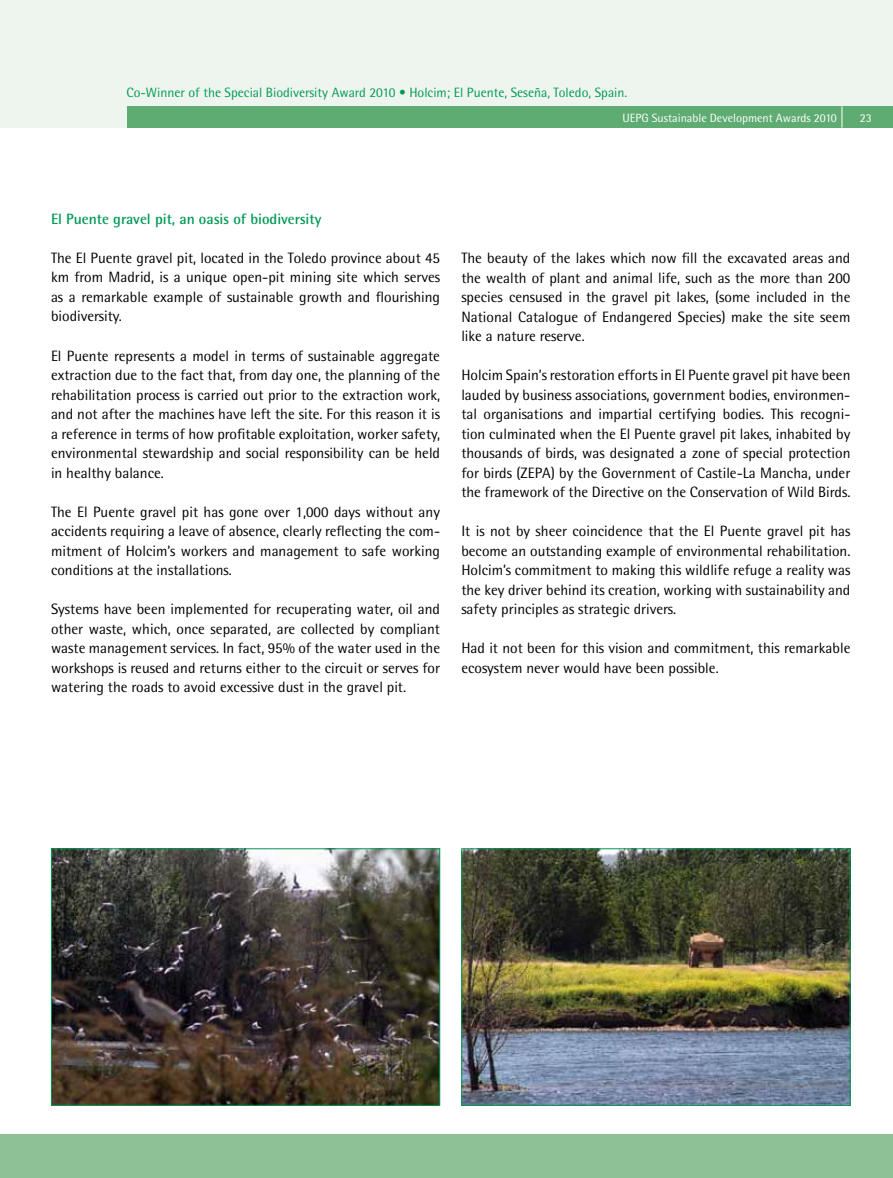
<style>
.page{position:relative;width:893px;height:1178px;background:#fff}
.page>*{position:absolute;margin:0;border:0;box-sizing:border-box;transform-origin:0 0}
.t1{font:15px/19.5px "Rotis Semi Sans";color:#000;text-align:justify}
.t2{font:700 15px "Rotis Semi Sans";color:#029955}
.t3{font:13.5px "Rotis Semi Sans";color:#029955}
.t4{font:12px "Rotis Semi Sans";color:#fff}
</style>
<div class="page">
<div style="left:0;top:0;width:893px;height:128px;background:#eef5ee"></div>
<div style="left:0;top:1135px;width:893px;height:43px;background:#8ec196"></div>
<div style="left:128px;top:106px;width:765px;height:22px;background:#5fac73"></div>
<svg style="left:842px;top:106px;width:1px;height:22px"></svg>
<img style="left:53px;top:850px;width:385px;height:254px">
<div style="left:51px;top:848px;width:389px;height:258px;border:1px solid #029955"></div>
<img style="left:463px;top:850px;width:385px;height:254px">
<div style="left:461px;top:848px;width:389px;height:258px;border:1px solid #029955"></div>
<p class="t3" style="left:126px;top:85px;width:502px">Co-Winner of the Special Biodiversity Award 2010 • Holcim; El Puente, Seseña, Toledo, Spain.</p>
<p class="t4" style="left:622px;top:110px;width:216px">UEPG Sustainable Development Awards 2010</p>
<p class="t4" style="left:860px;top:110px;width:14px">23</p>
<p class="t2" style="left:51px;top:210px;width:272px">El Puente gravel pit, an oasis of biodiversity</p>
<p class="t1" style="left:51px;top:248px;width:391px">The El Puente gravel pit, located in the Toledo province about 45 km from Madrid, is a unique open-pit mining site which serves as a remarkable example of sustainable growth and flourishing biodiversity.</p>
<p class="t1" style="left:51px;top:345px;width:391px">El Puente represents a model in terms of sustainable aggregate extraction due to the fact that, from day one, the planning of the rehabilitation process is carried out prior to the extraction work, and not after the machines have left the site. For this reason it is a reference in terms of how profitable exploitation, worker safety, environmental stewardship and social responsibility can be held in healthy balance.</p>
<p class="t1" style="left:51px;top:501px;width:391px">The El Puente gravel pit has gone over 1,000 days without any accidents requiring a leave of absence, clearly reflecting the com&shy;mitment of Holcim’s workers and management to safe working conditions at the installations.</p>
<p class="t1" style="left:51px;top:599px;width:391px">Systems have been implemented for recuperating water, oil and other waste, which, once separated, are collected by compliant waste management services. In fact, 95% of the water used in the workshops is reused and returns either to the circuit or serves for watering the roads to avoid excessive dust in the gravel pit.</p>
<p class="t1" style="left:461px;top:248px;width:391px">The beauty of the lakes which now fill the excavated areas and the wealth of plant and animal life, such as the more than 200 species censused in the gravel pit lakes, (some included in the National Catalogue of Endangered Species) make the site seem like a nature reserve.</p>
<p class="t1" style="left:461px;top:365px;width:391px">Holcim Spain’s restoration efforts in El Puente gravel pit have been lauded by business associations, government bodies, environmen&shy;tal organisations and impartial certifying bodies. This recogni&shy;tion culminated when the El Puente gravel pit lakes, inhabited by thousands of birds, was designated a zone of special protection for birds (ZEPA) by the Government of Castile-La Mancha, under the framework of the Directive on the Conservation of Wild Birds.</p>
<p class="t1" style="left:461px;top:521px;width:391px">It is not by sheer coincidence that the El Puente gravel pit has become an outstanding example of environmental rehabilitation.<br>Holcim’s commitment to making this wildlife refuge a reality was the key driver behind its creation, working with sustainability and safety principles as strategic drivers.</p>
<p class="t1" style="left:461px;top:638px;width:390px">Had it not been for this vision and commitment, this remarkable ecosystem never would have been possible.</p>
</div>
